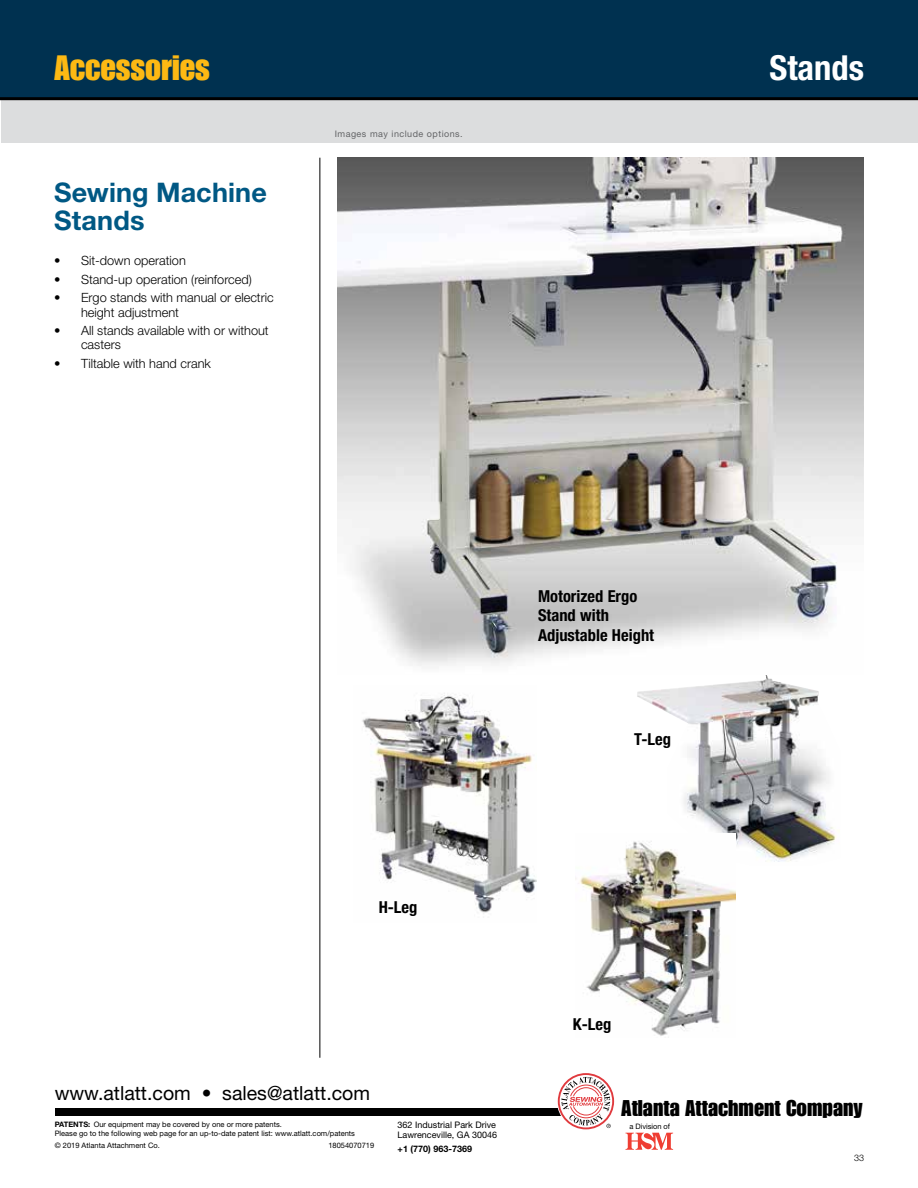
<style>
.page{position:relative;width:918px;height:1188px;background:#fff}
.page>*{position:absolute;margin:0;border:0;box-sizing:border-box;transform-origin:0 0}
.t1{font:34.5px "Impact LT Std";color:#fdb913}
.t2{font:700 condensed 34.5px "Helvetica Neue LT Std";color:#fff}
.t3{font:700 27px/28.5px "Helvetica Neue LT Std";letter-spacing:.005em;color:#005884}
.t4{font:22.35px "Impact LT Std";color:#000}
.t5{font:19.5px "Helvetica Neue LT Std";color:#000}
.t6{font:700 condensed 16.5px/19.5px "Helvetica Neue LT Std";color:#000}
.t7{font:300 12.75px/14.2px "Helvetica Neue LT Std";color:#000}
.t8{font:9px/10.5px "Helvetica Neue LT Std";color:#000}
.t9{font:9px "Helvetica Neue LT Std";letter-spacing:.05em;color:#636466}
.t10{font:700 9px "Helvetica Neue LT Std";color:#000}
.t11{font:300 9px "Helvetica Neue LT Std";color:#000}
.t12{font:7.5px/9px "Helvetica Neue LT Std";color:#000}
.s1{font-weight:700}
</style>
<div class="page">
<hr style="left:0;top:99px;width:1px;height:44px;background:#dcddde">
<div style="left:1px;top:99px;width:917px;height:44px;background:#dcddde"></div>
<div style="left:0;top:0;width:918px;height:99px;background:#003150"></div>
<div style="left:55px;top:1108px;width:511px;height:8px;background:#000"></div>
<svg style="left:558px;top:1073px;width:56px;height:56px"></svg>
<hr style="left:0;top:97px;width:918px;height:3px;background:#000">
<hr style="left:320px;top:158px;width:1px;height:900px;background:#000">
<svg style="left:626px;top:1133px;width:47px;height:17px"></svg>
<img style="left:362px;top:693px;width:175px;height:221px">
<img style="left:637px;top:675px;width:203px;height:187px">
<img style="left:578px;top:834px;width:157px;height:202px">
<img style="left:337px;top:158px;width:527px;height:508px">
<h1 class="t1" style="left:54px;top:48px;width:157px">Accessories</h1>
<h2 class="t3" style="left:54px;top:177px;width:214px">Sewing Machine<br>Stands</h2>
<h3 class="t7" style="left:54px;top:253px;width:133px">• Sit-down operation</h3>
<h3 class="t7" style="left:54px;top:272px;width:199px">• Stand-up operation (reinforced)</h3>
<h3 class="t7" style="left:81px;top:290px;width:194px;text-indent:-27px">• Ergo stands with manual or electric height adjustment</h3>
<h3 class="t7" style="left:81px;top:323px;width:189px;text-indent:-27px">• All stands available with or without casters</h3>
<h3 class="t7" style="left:54px;top:356px;width:158px">• Tiltable with hand crank</h3>
<p class="t9" style="left:335px;top:128px;width:129px">Images may include options.</p>
<h1 class="t2" style="left:769px;top:47px;width:96px">Stands</h1>
<h3 class="t6" style="left:538px;top:586px;width:118px">Motorized Ergo<br>Stand with<br>Adjustable Height</h3>
<h3 class="t6" style="left:634px;top:730px;width:38px">T-Leg</h3>
<h3 class="t6" style="left:379px;top:897px;width:40px">H-Leg</h3>
<h3 class="t5" style="left:55px;top:1081px;width:317px">www.atlatt.com • sales@atlatt.com</h3>
<p class="t12" style="left:55px;top:1119px;width:302px"><span class="s1">PATENTS:</span> Our equipment may be covered by one or more patents.<br>Please go to the following web page for an up-to-date patent list: www.atlatt.com/patents</p>
<p class="t12" style="left:55px;top:1140px;width:107px">© 2019 Atlanta Attachment Co.</p>
<p class="t12" style="left:328px;top:1140px;width:47px">18054070719</p>
<p class="t8" style="left:398px;top:1119px;width:101px">362 Industrial Park Drive<br>Lawrenceville, GA 30046</p>
<p class="t10" style="left:398px;top:1143px;width:76px">+1 (770) 963-7369</p>
<h3 class="t6" style="left:573px;top:1014px;width:40px">K-Leg</h3>
<h3 class="t4" style="left:621px;top:1095px;width:243px">Atlanta Attachment Company</h3>
<p class="t11" style="left:854px;top:1153px;width:12px">33</p>
<p class="t12" style="left:630px;top:1122px;width:42px">a Division of</p>
</div>
